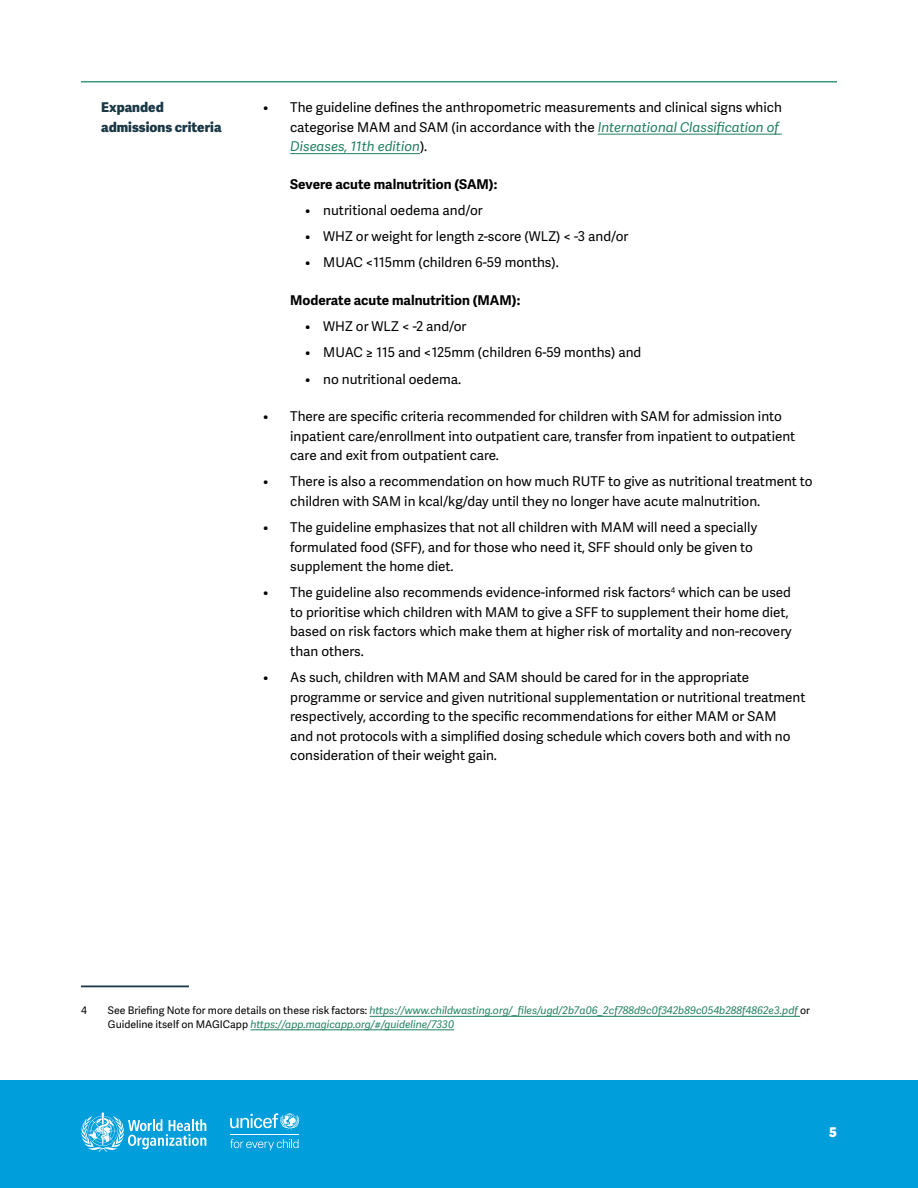
<style>
.page{position:relative;width:918px;height:1188px;background:#fff}
.page>*{position:absolute;margin:0;border:0;box-sizing:border-box;transform-origin:0 0}
.t1{font:13.5px/19.5px "Adelle Sans";color:#000}
.t2{font:700 13.5px "Adelle Sans";color:#000}
.t3{font:800 13.5px/19.5px "Adelle Sans";color:#1a3845}
.t4{font:800 13.5px "Adelle Sans";color:#fff}
.t5{font:italic 10.5px/13.5px "Adelle Sans";color:#218061}
.t6{font:10.5px "Adelle Sans";color:#000}
.s1{font-style:italic;color:#218061}
.s2{font-style:normal;color:#000}
</style>
<div class="page">
<div style="left:0;top:1080px;width:918px;height:108px;background:#009edb"></div>
<svg style="left:81px;top:1112px;width:125px;height:40px"></svg>
<svg style="left:230px;top:1113px;width:69px;height:17px"></svg>
<hr style="left:230px;top:1135px;width:69px;height:1px;background:#fff">
<svg style="left:230px;top:1139px;width:69px;height:11px"></svg>
<hr style="left:81px;top:81px;width:162px;height:1px;background:#3d997a">
<hr style="left:243px;top:81px;width:594px;height:1px;background:#3d997a">
<hr style="left:598px;top:134px;width:184px;height:1px;background:#218061">
<hr style="left:290px;top:153px;width:130px;height:1px;background:#218061">
<hr style="left:370px;top:1016px;width:430px;height:1px;background:#218061">
<hr style="left:250px;top:1029px;width:204px;height:1px;background:#218061">
<hr style="left:81px;top:986px;width:108px;height:1px;background:#1a3845">
<p class="t3" style="left:101px;top:98px;width:122px">Expanded admissions criteria</p>
<p class="t1" style="left:290px;top:98px;width:493px;text-indent:-27px">• The guideline defines the anthropometric measurements and clinical signs which categorise MAM and SAM (in accordance with the <span class="s1">International Classification of<br>Diseases, 11th edition</span>).</p>
<p class="t2" style="left:290px;top:176px;width:209px">Severe acute malnutrition (SAM):</p>
<p class="t1" style="left:305px;top:201px;width:179px">• nutritional oedema and/or</p>
<p class="t1" style="left:305px;top:227px;width:325px">• WHZ or weight for length z-score (WLZ) &lt; -3 and/or</p>
<p class="t1" style="left:305px;top:253px;width:255px">• MUAC &lt;115mm (children 6-59 months).</p>
<p class="t2" style="left:290px;top:292px;width:232px">Moderate acute malnutrition (MAM):</p>
<p class="t1" style="left:305px;top:317px;width:163px">• WHZ or WLZ &lt; -2 and/or</p>
<p class="t1" style="left:305px;top:343px;width:338px">• MUAC ≥ 115 and &lt;125mm (children 6-59 months) and</p>
<p class="t1" style="left:305px;top:370px;width:157px">• no nutritional oedema.</p>
<p class="t1" style="left:290px;top:407px;width:507px;text-indent:-27px">• There are specific criteria recommended for children with SAM for admission into inpatient care/enrollment into outpatient care, transfer from inpatient to outpatient care and exit from outpatient care.</p>
<p class="t1" style="left:290px;top:472px;width:524px;text-indent:-27px">• There is also a recommendation on how much RUTF to give as nutritional treatment to children with SAM in kcal/kg/day until they no longer have acute malnutrition.</p>
<p class="t1" style="left:290px;top:518px;width:468px;text-indent:-27px">• The guideline emphasizes that not all children with MAM will need a specially formulated food (SFF), and for those who need it, SFF should only be given to supplement the home diet.</p>
<p class="t1" style="left:290px;top:583px;width:503px;text-indent:-27px">• The guideline also recommends evidence-informed risk factors<sup>4</sup> which can be used to prioritise which children with MAM to give a SFF to supplement their home diet, based on risk factors which make them at higher risk of mortality and non-recovery than others.</p>
<p class="t1" style="left:290px;top:668px;width:517px;text-indent:-27px">• As such, children with MAM and SAM should be cared for in the appropriate programme or service and given nutritional supplementation or nutritional treatment respectively, according to the specific recommendations for either MAM or SAM<br>and not protocols with a simplified dosing schedule which covers both and with no consideration of their weight gain.</p>
<p class="t6" style="left:81px;top:1005px;width:7px">4</p>
<p class="t5" style="left:108px;top:1004px;width:704px"><span class="s2">See Briefing Note for more details on these risk factors:</span> https://www.childwasting.org/_files/ugd/2b7a06_2cf788d9c0f342b89c054b288f4862e3.pdf <span class="s2">or<br>Guideline itself on MAGICapp</span> https://app.magicapp.org/#/guideline/7330</p>
<p class="t4" style="left:829px;top:1123px;width:9px">5</p>
</div>
